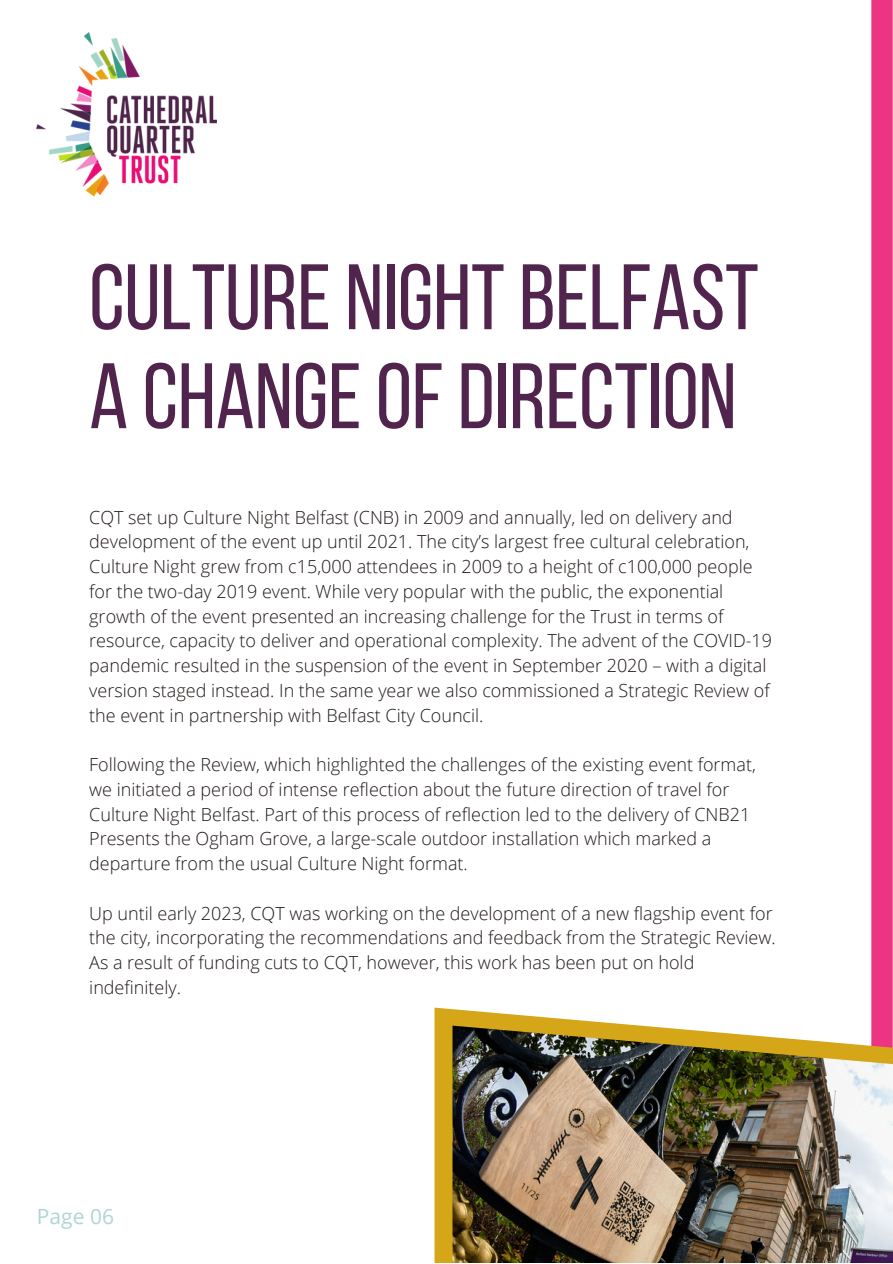
<style>
.page{position:relative;width:893px;height:1264px;background:#fff}
.page>*{position:absolute;margin:0;border:0;box-sizing:border-box;transform-origin:0 0}
.t1{font:92.55px/98.9px "Bebas Neue";color:#51244e}
.t2{font:21px "Open Sans";color:#aed6d3}
.t3{font:300 18px/24.8px "Open Sans";color:#201917}
</style>
<div class="page">
<img style="left:37px;top:33px;width:180px;height:164px">
<div style="left:871px;top:0;width:21px;height:1262px;background:#ed3483"></div>
<svg style="left:434px;top:1007px;width:438px;height:255px"></svg>
<img style="left:452px;top:1025px;width:440px;height:237px">
<p class="t1" style="left:89px;top:256px;width:671px">CULTURE NIGHTBELFAST<br>A CHANGEOFDIRECTION</p>
<p class="t3" style="left:89px;top:504px;width:684px">CQT set up Culture Night Belfast (CNB) in 2009 and annually, led on delivery and development of the event up until 2021. The city’s largest free cultural celebration, Culture Night grew from c15,000 attendees in 2009 to a height of c100,000 people for the two-day 2019 event. While very popular with the public, the exponential growth of the event presented an increasing challenge for the Trust in terms of resource, capacity to deliver and operational complexity. The advent of the COVID-19 pandemic resulted in the suspension of the event in September 2020 – with a digital version staged instead. In the same year we also commissioned a Strategic Review of the event in partnership with Belfast City Council.</p>
<p class="t3" style="left:89px;top:751px;width:668px">Following the Review, which highlighted the challenges of the existing event format, we initiated a period of intense reflection about the future direction of travel for Culture Night Belfast. Part of this process of reflection led to the delivery of CNB21<br>Presents the Ogham Grove, a large-scale outdoor installation which marked a departure from the usual Culture Night format.</p>
<p class="t3" style="left:89px;top:900px;width:687px">Up until early 2023, CQT was working on the development of a new flagship event for the city, incorporating the recommendations and feedback from the Strategic Review.<br>As a result of funding cuts to CQT, however, this work has been put on hold indefinitely.</p>
<p class="t2" style="left:37px;top:1201px;width:78px">Page 06</p>
</div>
